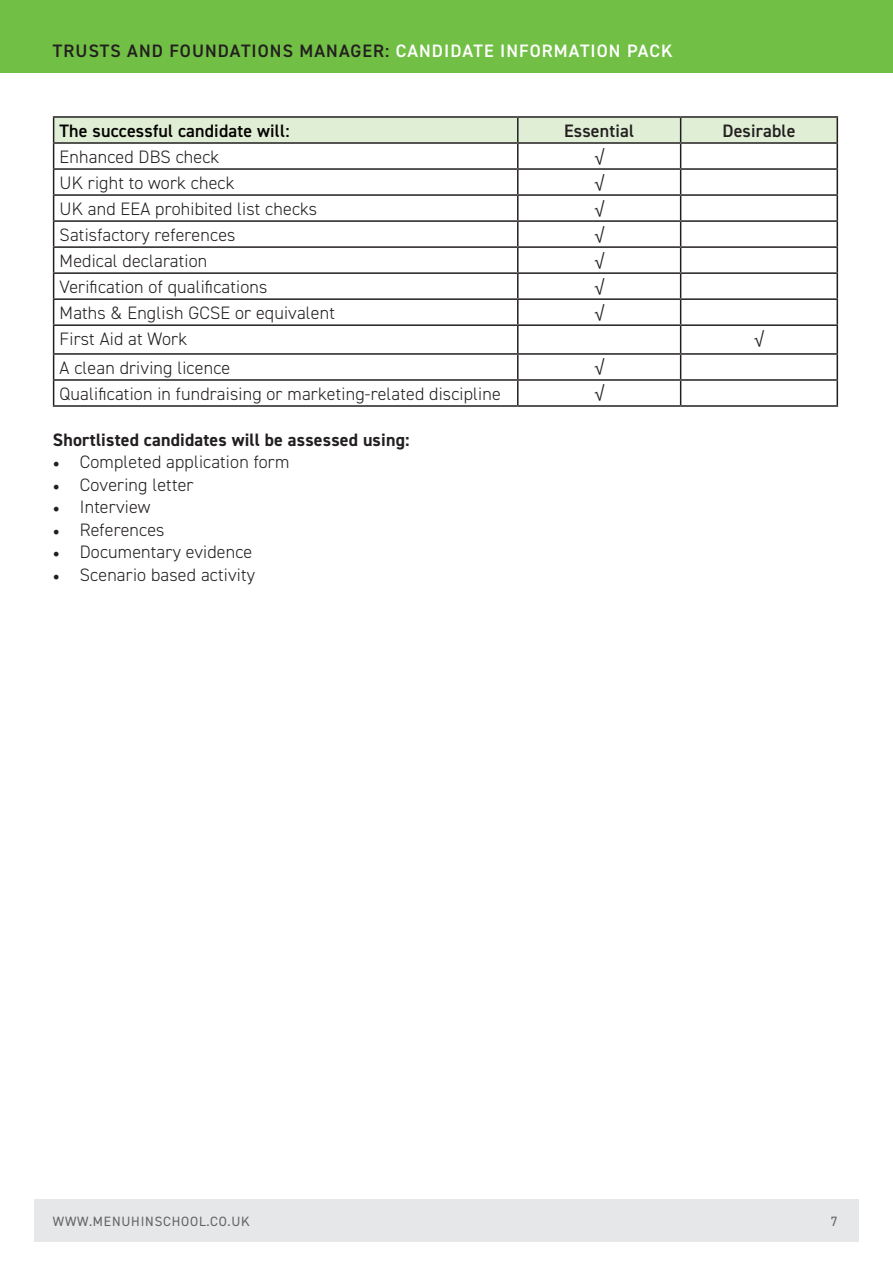
<style>
.page{position:relative;width:893px;height:1263px;background:#fff}
.page>*{position:absolute;margin:0;border:0;box-sizing:border-box;transform-origin:0 0}
.t1{font:300 18px "DIN2014";letter-spacing:.01em;color:#231f20}
.t2{font:600 18px "DIN2014";letter-spacing:.06em;color:#231f20}
.t3{font:700 18px "DIN2014";letter-spacing:.01em;color:#231f20}
.t4{font:600 18px "DIN2014";letter-spacing:.01em;color:#030000}
.t5{font:600 18px "DIN2014";letter-spacing:.01em;color:#231f20}
.t6{font:18px "Myriad Pro";color:#231f20}
.t7{font:13.5px "DIN2014";letter-spacing:.06em;color:#636366}
.s1{color:#fff}
.s2{font-family:"Minion Pro";font-weight:400}
</style>
<div class="page">
<div style="left:34px;top:1199px;width:825px;height:43px;background:#e6e7e9"></div>
<div style="left:0;top:0;width:893px;height:73px;background:#71bf44"></div>
<hr style="left:53px;top:116px;width:465px;height:2px;background:#231f20">
<hr style="left:518px;top:116px;width:163px;height:2px;background:#231f20">
<hr style="left:681px;top:116px;width:157px;height:2px;background:#231f20">
<hr style="left:836px;top:118px;width:2px;height:24px;background:#231f20">
<hr style="left:681px;top:142px;width:157px;height:2px;background:#231f20">
<hr style="left:836px;top:144px;width:2px;height:24px;background:#231f20">
<hr style="left:681px;top:168px;width:157px;height:2px;background:#231f20">
<hr style="left:836px;top:170px;width:2px;height:24px;background:#231f20">
<hr style="left:681px;top:194px;width:157px;height:2px;background:#231f20">
<hr style="left:836px;top:196px;width:2px;height:24px;background:#231f20">
<hr style="left:681px;top:220px;width:157px;height:2px;background:#231f20">
<hr style="left:836px;top:222px;width:2px;height:24px;background:#231f20">
<hr style="left:681px;top:246px;width:157px;height:2px;background:#231f20">
<hr style="left:836px;top:248px;width:2px;height:24px;background:#231f20">
<hr style="left:681px;top:272px;width:157px;height:2px;background:#231f20">
<hr style="left:836px;top:274px;width:2px;height:24px;background:#231f20">
<hr style="left:681px;top:298px;width:157px;height:2px;background:#231f20">
<hr style="left:836px;top:300px;width:2px;height:24px;background:#231f20">
<hr style="left:681px;top:324px;width:157px;height:2px;background:#231f20">
<hr style="left:836px;top:326px;width:2px;height:27px;background:#231f20">
<hr style="left:681px;top:353px;width:157px;height:2px;background:#231f20">
<hr style="left:836px;top:355px;width:2px;height:24px;background:#231f20">
<hr style="left:681px;top:379px;width:157px;height:2px;background:#231f20">
<svg style="left:53px;top:117px;width:784px;height:288px"></svg>
<hr style="left:836px;top:381px;width:2px;height:24px;background:#231f20">
<hr style="left:53px;top:405px;width:465px;height:2px;background:#231f20">
<hr style="left:518px;top:405px;width:163px;height:2px;background:#231f20">
<hr style="left:681px;top:405px;width:157px;height:2px;background:#231f20">
<p class="t2" style="left:53px;top:39px;width:621px">TRUSTS AND FOUNDATIONS MANAGER: <span class="s1">CANDIDATE INFORMATION PACK</span></p>
<p class="t4" style="left:60px;top:119px;width:231px">The successful candidate will:</p>
<p class="t5" style="left:564px;top:119px;width:72px">Essential</p>
<p class="t5" style="left:722px;top:119px;width:75px">Desirable</p>
<p class="t1" style="left:60px;top:146px;width:161px">Enhanced DBS check</p>
<p class="t6" style="left:594px;top:145px;width:12px">√</p>
<p class="t1" style="left:60px;top:172px;width:176px">UK right to work check</p>
<p class="t6" style="left:594px;top:171px;width:12px">√</p>
<p class="t1" style="left:60px;top:198px;width:259px">UK and EEA prohibited list checks</p>
<p class="t6" style="left:594px;top:197px;width:12px">√</p>
<p class="t1" style="left:60px;top:224px;width:177px">Satisfactory references</p>
<p class="t6" style="left:594px;top:223px;width:12px">√</p>
<p class="t1" style="left:60px;top:250px;width:149px">Medical declaration</p>
<p class="t6" style="left:594px;top:249px;width:12px">√</p>
<p class="t1" style="left:60px;top:276px;width:209px">Verification of qualifications</p>
<p class="t6" style="left:594px;top:275px;width:12px">√</p>
<p class="t1" style="left:60px;top:302px;width:277px">Maths &amp; English GCSE or equivalent</p>
<p class="t6" style="left:594px;top:301px;width:12px">√</p>
<p class="t1" style="left:60px;top:328px;width:129px">First Aid at Work</p>
<p class="t6" style="left:754px;top:328px;width:12px">√</p>
<p class="t1" style="left:60px;top:357px;width:172px">A clean driving licence</p>
<p class="t6" style="left:594px;top:356px;width:12px">√</p>
<p class="t1" style="left:60px;top:383px;width:443px">Qualification in fundraising or marketing-related discipline</p>
<p class="t6" style="left:594px;top:382px;width:12px">√</p>
<p class="t3" style="left:53px;top:428px;width:358px">Shortlisted candidates will be assessed using:</p>
<p class="t1" style="left:53px;top:451px;width:238px"><span class="s2">•</span> Completed application form</p>
<p class="t1" style="left:53px;top:474px;width:142px"><span class="s2">•</span> Covering letter</p>
<p class="t1" style="left:53px;top:496px;width:99px"><span class="s2">•</span> Interview</p>
<p class="t1" style="left:53px;top:519px;width:113px"><span class="s2">•</span> References</p>
<p class="t1" style="left:53px;top:541px;width:201px"><span class="s2">•</span> Documentary evidence</p>
<p class="t1" style="left:53px;top:564px;width:204px"><span class="s2">•</span> Scenario based activity</p>
<p class="t7" style="left:53px;top:1212px;width:198px">WWW.MENUHINSCHOOL.CO.UK</p>
<p class="t7" style="left:831px;top:1212px;width:8px">7</p>
</div>
